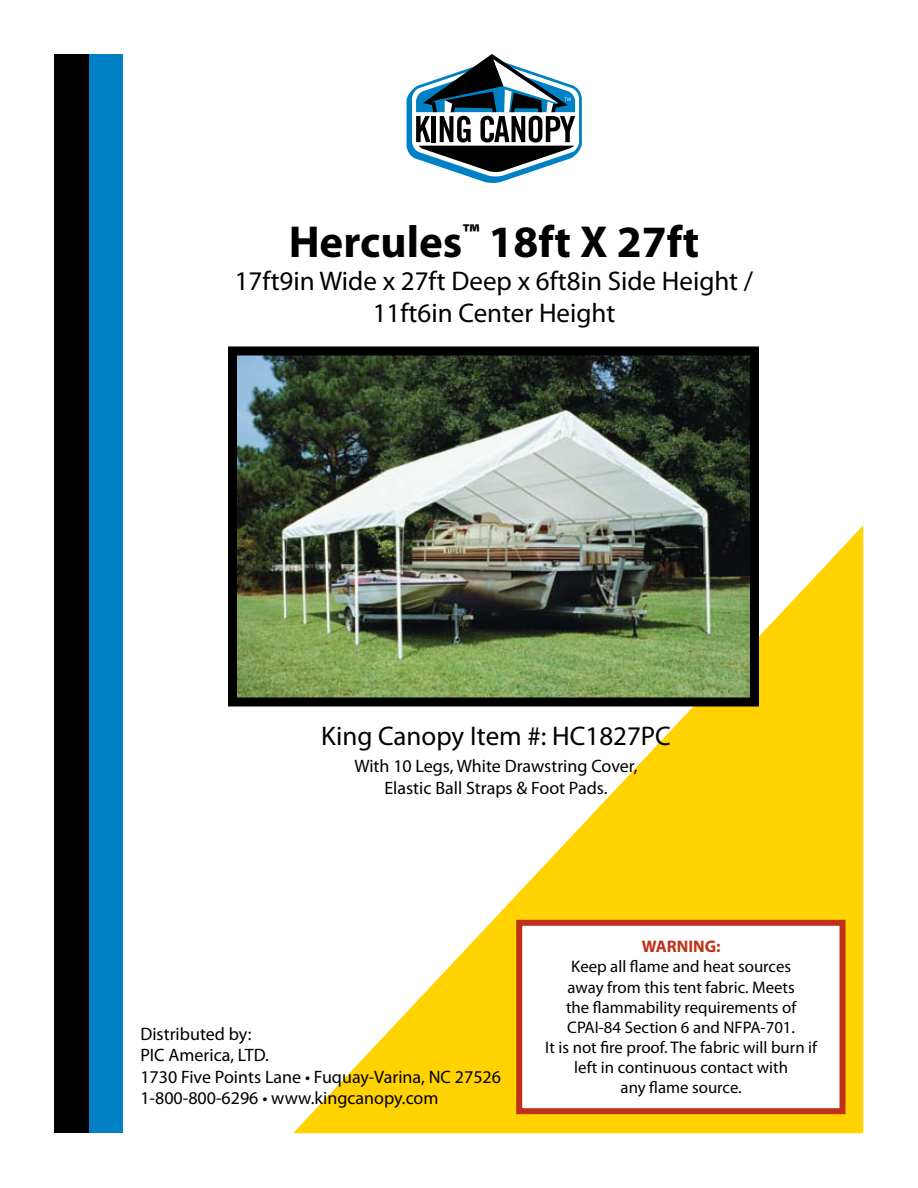
<style>
.page{position:relative;width:918px;height:1188px;background:#fff}
.page>*{position:absolute;margin:0;border:0;box-sizing:border-box;transform-origin:0 0}
.t1{font:700 45px "Myriad Pro";color:#000}
.t2{font:27px/32.4px "Myriad Pro";color:#000;text-align:center}
.t3{font:18px/21.6px "Myriad Pro";color:#000;text-align:center}
.t4{font:16.8px/20.1px "Myriad Pro";color:#000;text-align:center}
.t5{font:700 16.8px "Myriad Pro";color:#bf311a}
</style>
<div class="page">
<svg style="left:293px;top:525px;width:570px;height:608px;fill:#ffd200"></svg>
<img style="left:238px;top:356px;width:511px;height:340px">
<div style="left:228px;top:346px;width:531px;height:360px;border:9px solid #000"></div>
<div style="left:88px;top:54px;width:34px;height:1078px;background:#0081c6"></div>
<div style="left:54px;top:54px;width:34px;height:1078px;background:#000"></div>
<div style="left:516px;top:920px;width:330px;height:194px;background:#fff;border:6px solid #bf311a"></div>
<svg style="left:407px;top:54px;width:175px;height:129px"></svg>
<h1 class="t1" style="left:289px;top:213px;width:412px">Hercules<sup>™</sup> 18ft X 27ft</h1>
<h2 class="t2" style="left:235px;top:264px;width:520px">17ft9in Wide x 27ft Deep x 6ft8in Side Height /<br>11ft6in Center Height</h2>
<h2 class="t2" style="left:321px;top:719px;width:351px">King Canopy Item #: HC1827PC</h2>
<p class="t3" style="left:354px;top:755px;width:285px">With 10 Legs, White Drawstring Cover,<br>Elastic Ball Straps &amp; Foot Pads.</p>
<p class="t3" style="left:140px;top:1022px;width:362px;text-align:left">Distributed by:<br>PIC America, LTD.<br>1730 Five Points Lane • Fuquay-Varina, NC 27526<br>1-800-800-6296 • www.kingcanopy.com</p>
<p class="t5" style="left:642px;top:936px;width:80px">WARNING:</p>
<p class="t4" style="left:545px;top:956px;width:273px">Keep all flame and heat sources<br>away from this tent fabric. Meets<br>the flammability requirements of<br>CPAI-84 Section 6 and NFPA-701.<br>It is not fire proof. The fabric will burn if left in continuous contact with<br>any flame source.</p>
</div>
